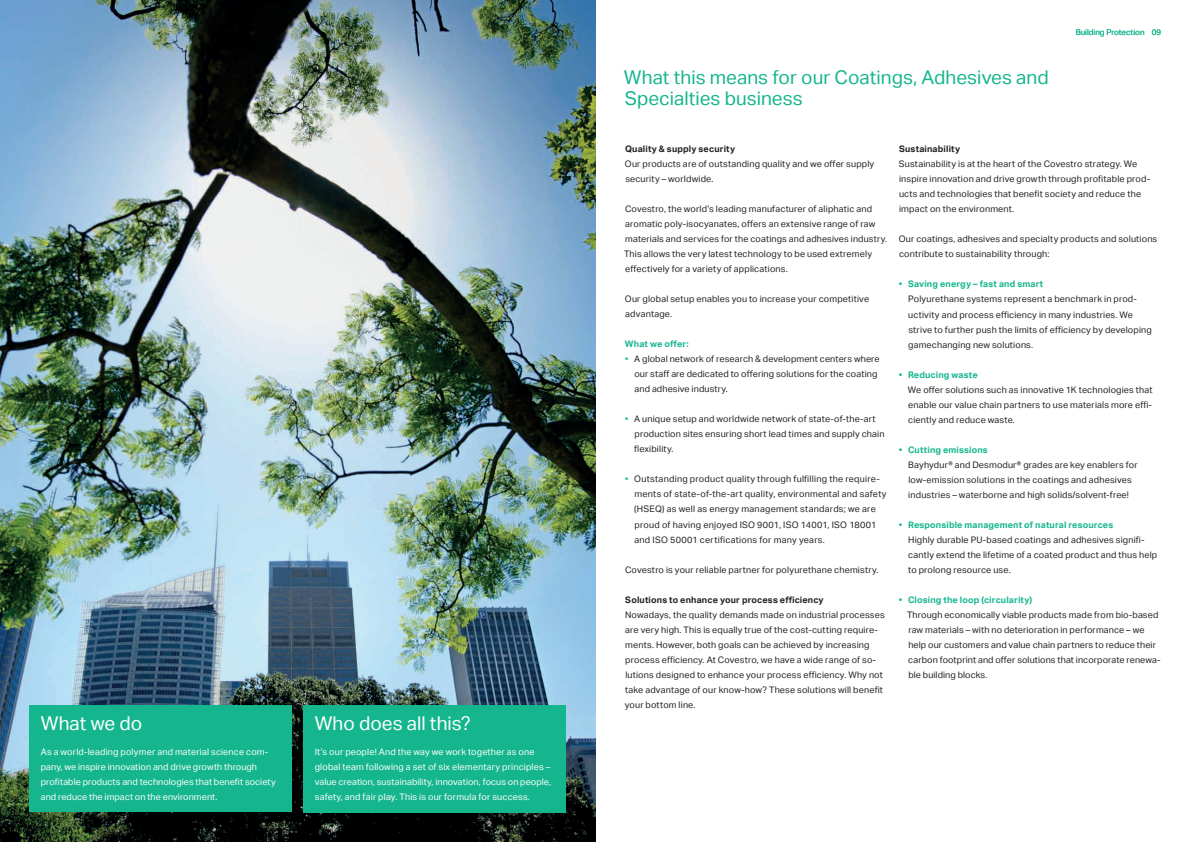
<style>
.page{position:relative;width:1191px;height:842px;background:#fff}
.page>*{position:absolute;margin:0;border:0;box-sizing:border-box;transform-origin:0 0}
.t1{font:19px/21px "Aktiv Grotesk";color:#15b68d}
.t2{font:19px "Aktiv Grotesk";color:#fff}
.t3{font:9px/15px "Aktiv Grotesk";letter-spacing:.015em;color:#231f20}
.t4{font:9px/15px "Aktiv Grotesk";letter-spacing:.01em;color:#fff}
.t5{font:700 9px "Aktiv Grotesk";letter-spacing:.015em;color:#15b68d}
.t6{font:700 9px "Aktiv Grotesk";letter-spacing:.015em;color:#231f20}
.t7{font:8px "Aktiv Grotesk";color:#15b68d}
.s1{color:#15b68d}
</style>
<div class="page">
<img style="left:0;top:0;width:595px;height:842px">
<div style="left:29px;top:705px;width:263px;height:107px;background:#15b68d"></div>
<div style="left:303px;top:705px;width:263px;height:108px;background:#15b68d"></div>
<h1 class="t2" style="left:41px;top:712px;width:103px">What we do</h1>
<p class="t4" style="left:41px;top:744px;width:236px">As a world-leading polymer and material science com&shy;pany, we inspire innovation and drive growth through prof-itable products and technologies that benefit society and reduce the impact on the environment.</p>
<h1 class="t2" style="left:315px;top:712px;width:157px">Who does all this?</h1>
<p class="t4" style="left:315px;top:744px;width:238px">It’s our people! And the way we work together as one global team following a set of six elementary principles – value creation, sustainability, innovation, focus on people, safety, and fair play. This is our formula for success.</p>
<p class="t7" style="left:1075px;top:28px;width:87px">Building Protection 09</p>
<h1 class="t1" style="left:624px;top:67px;width:426px">What this means for our Coatings, Adhesives and<br>Specialties business</h1>
<p class="t6" style="left:625px;top:144px;width:112px">Quality &amp; supply security</p>
<p class="t3" style="left:625px;top:157px;width:251px">Our products are of outstanding quality and we offer supply security – worldwide.</p>
<p class="t3" style="left:624px;top:202px;width:265px">Covestro, the world’s leading manufacturer of aliphatic and aromatic poly-isocyanates, offers an extensive range of raw materials and services for the coatings and adhesives industry.<br>This allows the very latest technology to be used extremely effectively for a variety of applications.</p>
<p class="t3" style="left:625px;top:292px;width:246px">Our global setup enables you to increase your competitive advantage.</p>
<p class="t5" style="left:625px;top:339px;width:65px">What we offer:</p>
<p class="t3" style="left:634px;top:352px;width:247px;text-indent:-9px"><span class="s1">•</span> A global network of research &amp; development centers where our staff are dedicated to offering solutions for the coating and adhesive industry.</p>
<p class="t3" style="left:634px;top:412px;width:252px;text-indent:-9px"><span class="s1">•</span> A unique setup and worldwide network of state-of-the-art production sites ensuring short lead times and supply chain flexibility.</p>
<p class="t3" style="left:634px;top:472px;width:254px;text-indent:-9px"><span class="s1">•</span> Outstanding product quality through fulfilling the require&shy;ments of state-of-the-art quality, environmental and safety (HSEQ) as well as energy management standards; we are proud of having enjoyed ISO 9001, ISO 14001, ISO 18001 and ISO 50001 certifications for many years.</p>
<p class="t3" style="left:625px;top:562px;width:255px">Covestro is your reliable partner for polyurethane chemistry.</p>
<p class="t6" style="left:625px;top:594px;width:200px">Solutions to enhance your process efficiency</p>
<p class="t3" style="left:625px;top:607px;width:261px">Nowadays, the quality demands made on industrial processes are very high. This is equally true of the cost-cutting require&shy;ments. However, both goals can be achieved by increasing process efficiency. At Covestro, we have a wide range of so&shy;lutions designed to enhance your process efficiency. Why not take advantage of our know-how? These solutions will benefit your bottom line.</p>
<p class="t6" style="left:899px;top:144px;width:63px">Sustainability</p>
<p class="t3" style="left:899px;top:157px;width:253px">Sustainability is at the heart of the Covestro strategy. We inspire innovation and drive growth through profitable prod&shy;ucts and technologies that benefit society and reduce the impact on the environment.</p>
<p class="t3" style="left:898px;top:232px;width:260px">Our coatings, adhesives and specialty products and solutions contribute to sustainability through:</p>
<p class="t5" style="left:898px;top:279px;width:146px">• Saving energy – fast and smart</p>
<p class="t3" style="left:908px;top:292px;width:245px">Polyurethane systems represent a benchmark in prod&shy;uctivity and process efficiency in many industries. We strive to further push the limits of efficiency by developing gamechanging new solutions.</p>
<p class="t5" style="left:898px;top:369px;width:80px">• Reducing waste</p>
<p class="t3" style="left:908px;top:382px;width:246px;text-align:justify">We offer solutions such as innovative 1K technologies that enable our value chain partners to use materials more effi&shy;ciently and reduce waste.</p>
<p class="t5" style="left:898px;top:444px;width:90px">• Cutting emissions</p>
<p class="t3" style="left:908px;top:457px;width:231px">Bayhydur® and Desmodur® grades are key enablers for low-emission solutions in the coatings and adhesives industries – waterborne and high solids/solvent-free!</p>
<p class="t5" style="left:898px;top:519px;width:216px">• Responsible management of natural resources</p>
<p class="t3" style="left:908px;top:532px;width:250px">Highly durable PU-based coatings and adhesives signifi&shy;cantly extend the lifetime of a coated product and thus help to prolong resource use.</p>
<p class="t5" style="left:899px;top:594px;width:135px">• Closing the loop (circularity)</p>
<p class="t3" style="left:907px;top:607px;width:255px">Through economically viable products made from bio-based raw materials – with no deterioration in performance – we help our customers and value chain partners to reduce their carbon footprint and offer solutions that incorporate renewa&shy;ble building blocks.</p>
</div>
